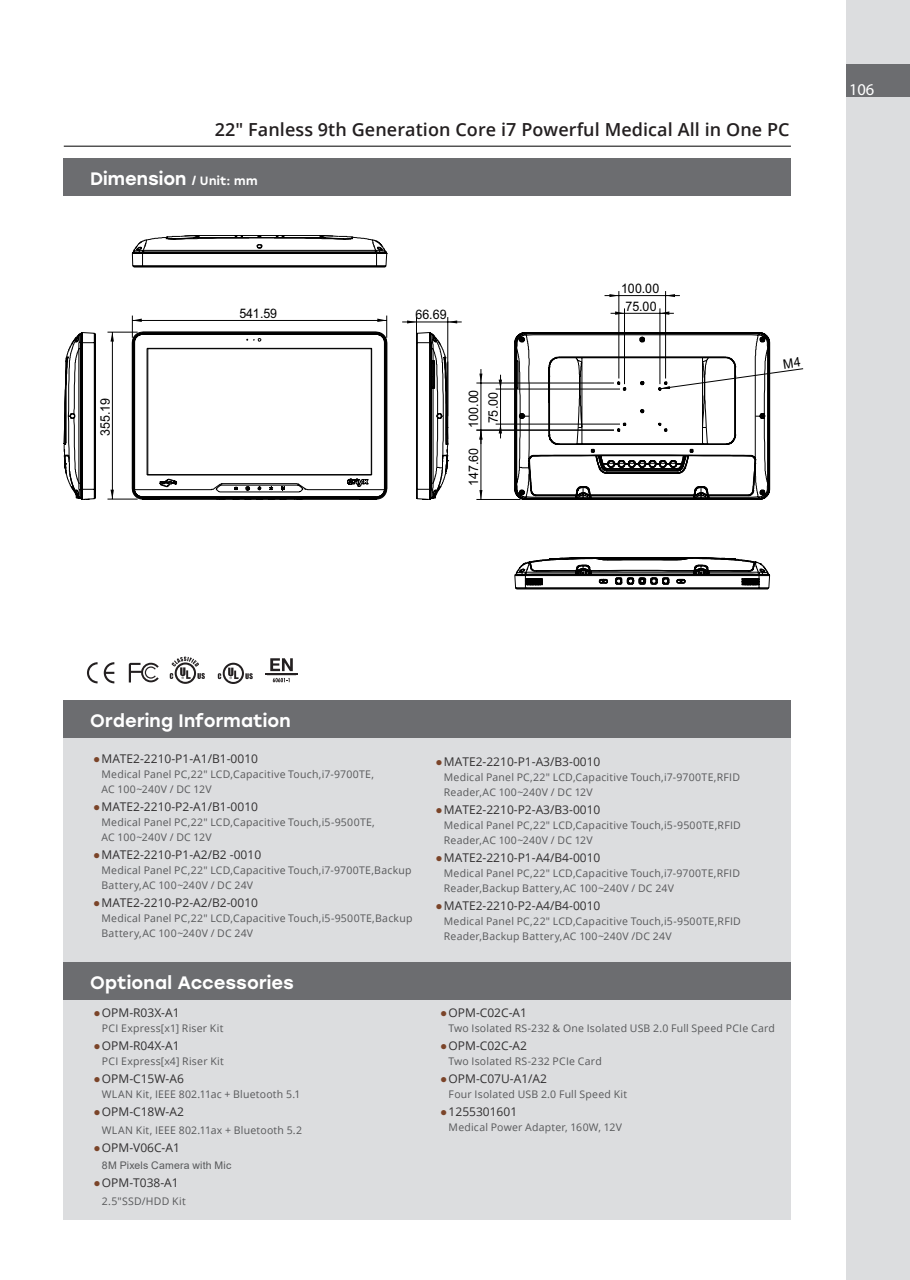
<style>
.page{position:relative;width:910px;height:1280px;background:#fff}
.page>*{position:absolute;margin:0;border:0;box-sizing:border-box;transform-origin:0 0}
._01_title{font:500 18px "Stolzl";letter-spacing:.005em;color:#fff}
.次標題{font:600 18px "Open Sans";letter-spacing:.005em;color:#231f20}
.t1{font:16.5px "Myriad Pro";color:#fff}
.t2{font:13.05px/17.7px "Arial";letter-spacing:-.01em;color:#000;text-align:center;scale:.95 1}
._01_ordering_optional_Title{font:12px "Open Sans";color:#312f30}
._01_ordering_optional_Title-2{font:10.5px/15px "Open Sans";letter-spacing:.02em;color:#57585a}
.ordering_optional_content{font:10.5px "Arial";letter-spacing:.02em;color:#57585a}
.s1{font-size:12px}
.s2{font-family:"Arial";color:#7b4429}
</style>
<div class="page">
<div style="left:846px;top:0;width:64px;height:1280px;background:#dcdddf"></div>
<div style="left:846px;top:64px;width:64px;height:33px;background:#6c6d70"></div>
<div style="left:64px;top:159px;width:727px;height:37px;background:#6c6d70"></div>
<hr style="left:64px;top:146px;width:727px;height:1px;background:#000">
<div style="left:64px;top:738px;width:727px;height:481px;background:#dcdddf"></div>
<div style="left:64px;top:700px;width:727px;height:38px;background:#6c6d70"></div>
<div style="left:64px;top:962px;width:727px;height:38px;background:#6c6d70"></div>
<svg style="left:87px;top:662px;width:11px;height:21px"></svg>
<svg style="left:104px;top:662px;width:10px;height:21px"></svg>
<svg style="left:129px;top:663px;width:30px;height:19px"></svg>
<svg style="left:170px;top:657px;width:35px;height:27px"></svg>
<svg style="left:267px;top:658px;width:29px;height:24px"></svg>
<hr style="left:265px;top:674px;width:33px;height:1px;background:#231f20">
<svg style="left:218px;top:663px;width:35px;height:21px"></svg>
<svg style="left:111px;top:333px;width:3px;height:9px"></svg>
<svg style="left:111px;top:490px;width:3px;height:9px"></svg>
<hr style="left:107px;top:332px;width:31px;height:1px;background:#000">
<hr style="left:107px;top:499px;width:31px;height:1px;background:#000">
<hr style="left:112px;top:332px;width:1px;height:167px;background:#000">
<hr style="left:665px;top:291px;width:1px;height:87px;background:#000">
<hr style="left:619px;top:291px;width:1px;height:87px;background:#000">
<svg style="left:666px;top:294px;width:14px;height:3px"></svg>
<hr style="left:619px;top:295px;width:47px;height:1px;background:#000">
<svg style="left:604px;top:294px;width:15px;height:3px"></svg>
<hr style="left:624px;top:308px;width:1px;height:76px;background:#000">
<hr style="left:660px;top:308px;width:1px;height:76px;background:#000">
<svg style="left:64px;top:332px;width:32px;height:168px"></svg>
<svg style="left:132px;top:235px;width:256px;height:32px"></svg>
<svg style="left:132px;top:311px;width:671px;height:278px"></svg>
<p class="次標題" style="left:215px;top:117px;width:576px">22" Fanless 9th Generation Core i7 Powerful Medical All in One PC</p>
<h1 class="_01_title" style="left:90px;top:166px;width:169px">Dimension <span class="s1">/ Unit: mm</span></h1>
<p class="t2" style="left:96px;top:436px;width:41px;rotate:-90deg">355.19</p>
<p class="t2" style="left:239px;top:304px;width:41px">541.59</p>
<p class="t2" style="left:415px;top:306px;width:35px">66.69</p>
<p class="t2" style="left:465px;top:428px;width:42px;rotate:-90deg">100.00</p>
<p class="t2" style="left:465px;top:486px;width:42px;rotate:-90deg">147.60</p>
<p class="t2" style="left:484px;top:423px;width:34px;rotate:-90deg">75.00</p>
<p class="t2" style="left:621px;top:279px;width:42px">100.00<br>75.00</p>
<h2 class="t1" style="left:849px;top:79px;width:27px">106</h2>
<p class="_01_title" style="left:90px;top:707px;width:202px">Ordering Information</p>
<p class="_01_ordering_optional_Title" style="left:93px;top:750px;width:167px"><span class="s2">●</span>MATE2-2210-P1-A1/B1-0010</p>
<p class="_01_ordering_optional_Title-2" style="left:102px;top:766px;width:274px">Medical Panel PC,22" LCD,Capacitive Touch,i7-9700TE,<br>AC 100~240V / DC 12V</p>
<p class="_01_ordering_optional_Title" style="left:93px;top:798px;width:167px"><span class="s2">●</span>MATE2-2210-P2-A1/B1-0010</p>
<p class="_01_ordering_optional_Title-2" style="left:102px;top:814px;width:275px">Medical Panel PC,22" LCD,Capacitive Touch,i5-9500TE,<br>AC 100~240V / DC 12V</p>
<p class="_01_ordering_optional_Title" style="left:93px;top:846px;width:170px"><span class="s2">●</span>MATE2-2210-P1-A2/B2 -0010</p>
<p class="_01_ordering_optional_Title-2" style="left:102px;top:862px;width:312px">Medical Panel PC,22" LCD,Capacitive Touch,i7-9700TE,Backup<br>Battery,AC 100~240V / DC 24V</p>
<p class="_01_ordering_optional_Title" style="left:93px;top:894px;width:167px"><span class="s2">●</span>MATE2-2210-P2-A2/B2-0010</p>
<p class="_01_ordering_optional_Title-2" style="left:102px;top:910px;width:312px">Medical Panel PC,22" LCD,Capacitive Touch,i5-9500TE,Backup<br>Battery,AC 100~240V / DC 24V</p>
<p class="_01_title" style="left:90px;top:969px;width:205px">Optional Accessories</p>
<p class="_01_ordering_optional_Title" style="left:93px;top:1004px;width:88px"><span class="s2">●</span>OPM-R03X-A1</p>
<p class="_01_ordering_optional_Title-2" style="left:102px;top:1020px;width:123px">PCI Express[x1] Riser Kit</p>
<p class="_01_ordering_optional_Title" style="left:93px;top:1037px;width:88px"><span class="s2">●</span>OPM-R04X-A1</p>
<p class="_01_ordering_optional_Title-2" style="left:102px;top:1053px;width:123px">PCI Express[x4] Riser Kit</p>
<p class="_01_ordering_optional_Title" style="left:93px;top:1070px;width:92px"><span class="s2">●</span>OPM-C15W-A6</p>
<p class="_01_ordering_optional_Title-2" style="left:102px;top:1086px;width:200px">WLAN Kit, IEEE 802.11ac + Bluetooth 5.1</p>
<p class="_01_ordering_optional_Title" style="left:93px;top:1103px;width:92px"><span class="s2">●</span>OPM-C18W-A2</p>
<p class="_01_ordering_optional_Title-2" style="left:102px;top:1122px;width:202px">WLAN Kit, IEEE 802.11ax + Bluetooth 5.2</p>
<p class="_01_ordering_optional_Title" style="left:93px;top:1139px;width:88px"><span class="s2">●</span>OPM-V06C-A1</p>
<p class="ordering_optional_content" style="left:102px;top:1158px;width:131px">8M Pixels Camera with Mic</p>
<p class="_01_ordering_optional_Title" style="left:93px;top:1174px;width:87px"><span class="s2">●</span>OPM-T038-A1</p>
<p class="_01_ordering_optional_Title-2" style="left:102px;top:1193px;width:85px">2.5"SSD/HDD Kit</p>
<p class="_01_ordering_optional_Title" style="left:435px;top:753px;width:167px"><span class="s2">●</span>MATE2-2210-P1-A3/B3-0010</p>
<p class="_01_ordering_optional_Title-2" style="left:444px;top:769px;width:298px">Medical Panel PC,22" LCD,Capacitive Touch,i7-9700TE,RFID<br>Reader,AC 100~240V / DC 12V</p>
<p class="_01_ordering_optional_Title" style="left:435px;top:801px;width:167px"><span class="s2">●</span>MATE2-2210-P2-A3/B3-0010</p>
<p class="_01_ordering_optional_Title-2" style="left:444px;top:817px;width:298px">Medical Panel PC,22" LCD,Capacitive Touch,i5-9500TE,RFID<br>Reader,AC 100~240V / DC 12V</p>
<p class="_01_ordering_optional_Title" style="left:435px;top:849px;width:167px"><span class="s2">●</span>MATE2-2210-P1-A4/B4-0010</p>
<p class="_01_ordering_optional_Title-2" style="left:444px;top:865px;width:298px">Medical Panel PC,22" LCD,Capacitive Touch,i7-9700TE,RFID<br>Reader,Backup Battery,AC 100~240V / DC 24V</p>
<p class="_01_ordering_optional_Title" style="left:435px;top:897px;width:167px"><span class="s2">●</span>MATE2-2210-P2-A4/B4-0010</p>
<p class="_01_ordering_optional_Title-2" style="left:444px;top:913px;width:298px">Medical Panel PC,22" LCD,Capacitive Touch,i5-9500TE,RFID<br>Reader,Backup Battery,AC 100~240V /DC 24V</p>
<p class="_01_ordering_optional_Title" style="left:440px;top:1004px;width:88px"><span class="s2">●</span>OPM-C02C-A1</p>
<p class="_01_ordering_optional_Title-2" style="left:449px;top:1020px;width:328px">Two Isolated RS-232 &amp; One Isolated USB 2.0 Full Speed PCIe Card</p>
<p class="_01_ordering_optional_Title" style="left:440px;top:1037px;width:88px"><span class="s2">●</span>OPM-C02C-A2</p>
<p class="_01_ordering_optional_Title-2" style="left:449px;top:1053px;width:155px">Two Isolated RS-232 PCIe Card</p>
<p class="_01_ordering_optional_Title" style="left:440px;top:1070px;width:108px"><span class="s2">●</span>OPM-C07U-A1/A2</p>
<p class="_01_ordering_optional_Title-2" style="left:449px;top:1086px;width:180px">Four Isolated USB 2.0 Full Speed Kit</p>
<p class="_01_ordering_optional_Title" style="left:440px;top:1103px;width:79px"><span class="s2">●</span>1255301601</p>
<p class="_01_ordering_optional_Title-2" style="left:449px;top:1119px;width:175px">Medical Power Adapter, 160W, 12V</p>
</div>
